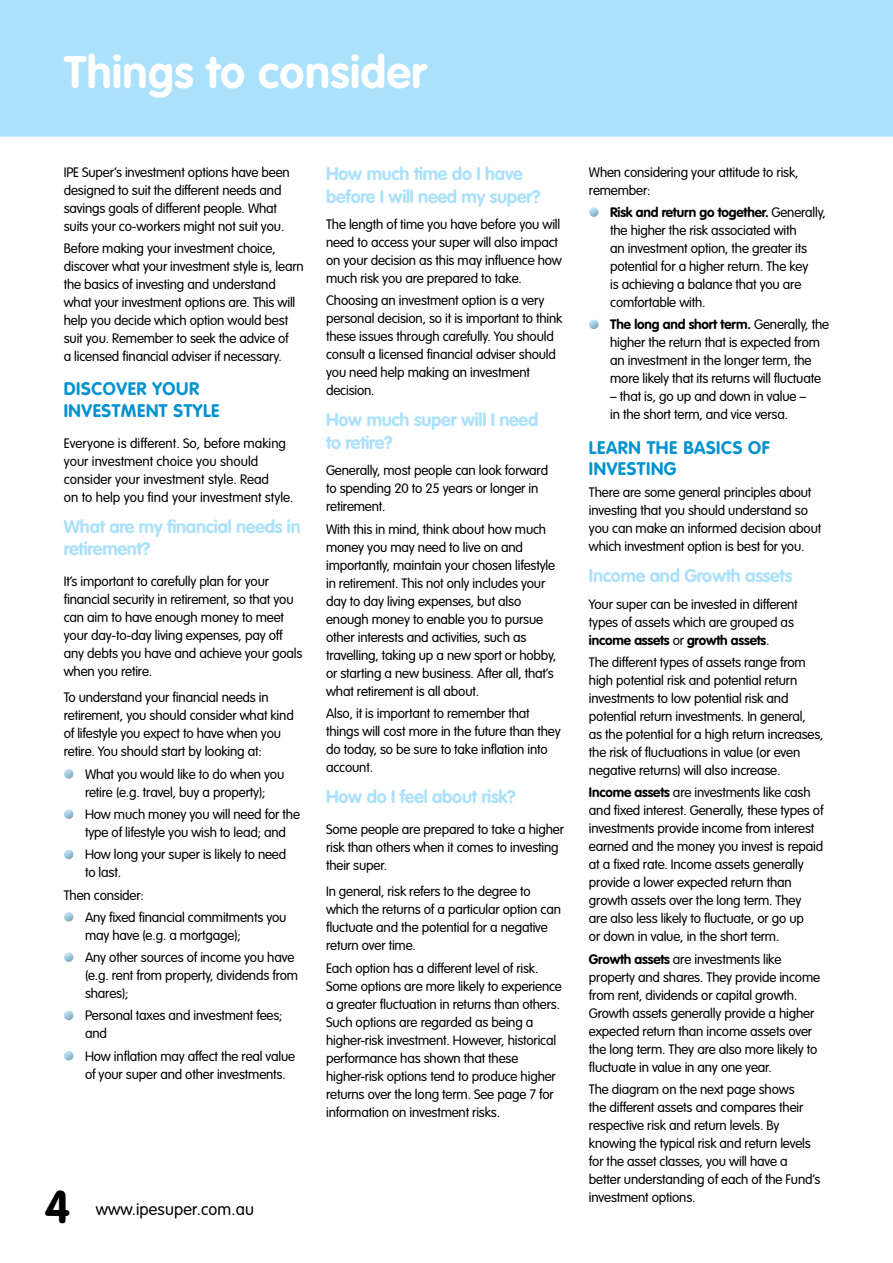
<style>
.page{position:relative;width:893px;height:1263px;background:#fff}
.page>*{position:absolute;margin:0;border:0;box-sizing:border-box;transform-origin:0 0}
.t1{font:700 45px "VAG Rounded";letter-spacing:.01em;color:#fff}
.t2{font:700 45px "VAG Rounded";color:#000}
.t3{font:700 18px/22.5px "VAG Rounded";letter-spacing:-.015em;color:#abe1fa}
.t4{font:700 18px/21.6px "VAG Rounded";letter-spacing:.03em;color:#0093d0}
.t5{font:300 16.5px "VAG Rounded";letter-spacing:.01em;color:#000}
.t6{font:300 13.5px/18px "VAG Rounded";letter-spacing:-.015em;color:#000}
.s1{font-weight:700}
</style>
<div class="page">
<div style="left:0;top:0;width:893px;height:137px;background:#abe1fa"></div>
<div style="left:63px;top:767px;width:12px;height:12px;background:#000;opacity:.75"></div>
<div style="left:63px;top:808px;width:12px;height:12px;background:#000;opacity:.75"></div>
<div style="left:63px;top:848px;width:12px;height:12px;background:#000;opacity:.75"></div>
<div style="left:63px;top:910px;width:12px;height:12px;background:#000;opacity:.75"></div>
<div style="left:63px;top:951px;width:12px;height:12px;background:#000;opacity:.75"></div>
<div style="left:63px;top:1009px;width:12px;height:12px;background:#000;opacity:.75"></div>
<div style="left:63px;top:1049px;width:12px;height:12px;background:#000;opacity:.75"></div>
<div style="left:589px;top:206px;width:12px;height:12px;background:#000;opacity:.75"></div>
<div style="left:589px;top:318px;width:12px;height:12px;background:#000;opacity:.75"></div>
<h1 class="t1" style="left:65px;top:46px;width:363px">Things to consider</h1>
<p class="t6" style="left:64px;top:163px;width:228px">IPE Super’s investment options have been designed to suit the different needs and savings goals of different people. What suits your co-workers might not suit you.</p>
<p class="t6" style="left:64px;top:239px;width:241px">Before making your investment choice, discover what your investment style is, learn the basics of investing and understand what your investment options are. This will help you decide which option would best suit you. Remember to seek the advice of<br>a licensed financial adviser if necessary.</p>
<h2 class="t4" style="left:64px;top:378px;width:157px">DISCOVER YOUR<br>INVESTMENT STYLE</h2>
<p class="t6" style="left:64px;top:434px;width:231px">Everyone is different. So, before making your investment choice you should consider your investment style. Read<br>on to help you find your investment style.</p>
<h2 class="t3" style="left:64px;top:515px;width:238px">What are my financial needs in retirement?</h2>
<p class="t6" style="left:64px;top:572px;width:240px">It’s important to carefully plan for your financial security in retirement, so that you can aim to have enough money to meet your day-to-day living expenses, pay off any debts you have and achieve your goals when you retire.</p>
<p class="t6" style="left:64px;top:689px;width:232px">To understand your financial needs in retirement, you should consider what kind of lifestyle you expect to have when you retire. You should start by looking at:</p>
<p class="t6" style="left:85px;top:765px;width:201px">What you would like to do when you retire (e.g. travel, buy a property);</p>
<p class="t6" style="left:85px;top:805px;width:216px">How much money you will need for the type of lifestyle you wish to lead; and</p>
<p class="t6" style="left:85px;top:845px;width:203px">How long your super is likely to need to last.</p>
<p class="t6" style="left:85px;top:884px;width:203px;line-height:22.2px;text-indent:-21px">Then consider:<br>Any fixed financial commitments you</p>
<p class="t6" style="left:85px;top:924px;width:211px;line-height:22.2px">may have (e.g. a mortgage);<br>Any other sources of income you have</p>
<p class="t6" style="left:85px;top:966px;width:215px">(e.g. rent from property, dividends from shares);</p>
<p class="t6" style="left:85px;top:1006px;width:199px">Personal taxes and investment fees; and</p>
<p class="t6" style="left:85px;top:1047px;width:212px">How inflation may affect the real value of your super and other investments.</p>
<h2 class="t3" style="left:326px;top:162px;width:216px">How much time do I have before I will need my super?</h2>
<p class="t6" style="left:326px;top:215px;width:237px">The length of time you have before you will need to access your super will also impact on your decision as this may influence how much risk you are prepared to take.</p>
<p class="t6" style="left:326px;top:292px;width:238px">Choosing an investment option is a very personal decision, so it is important to think these issues through carefully. You should consult a licensed financial adviser should you need help making an investment decision.</p>
<h2 class="t3" style="left:326px;top:409px;width:214px">How much super will I need to retire?</h2>
<p class="t6" style="left:326px;top:462px;width:224px">Generally, most people can look forward to spending 20 to 25 years or longer in retirement.</p>
<p class="t6" style="left:326px;top:520px;width:232px">With this in mind, think about how much money you may need to live on and importantly, maintain your chosen lifestyle in retirement. This not only includes your day to day living expenses, but also enough money to enable you to pursue other interests and activities, such as travelling, taking up a new sport or hobby, or starting a new business. After all, that’s what retirement is all about.</p>
<p class="t6" style="left:326px;top:704px;width:236px">Also, it is important to remember that things will cost more in the future than they do today, so be sure to take inflation into account.</p>
<h2 class="t3" style="left:326px;top:785px;width:191px">How do I feel about risk?</h2>
<p class="t6" style="left:326px;top:820px;width:239px">Some people are prepared to take a higher risk than others when it comes to investing their super.</p>
<p class="t6" style="left:326px;top:882px;width:236px">In general, risk refers to the degree to which the returns of a particular option can fluctuate and the potential for a negative return over time.</p>
<p class="t6" style="left:326px;top:959px;width:237px">Each option has a different level of risk.<br>Some options are more likely to experience a greater fluctuation in returns than others.<br>Such options are regarded as being a higher-risk investment. However, historical performance has shown that these higher-risk options tend to produce higher returns over the long term. See page 7 for information on investment risks.</p>
<h1 class="t2" style="left:45px;top:1180px;width:27px">4</h1>
<p class="t5" style="left:96px;top:1199px;width:160px">www.ipesuper.com.au</p>
<p class="t6" style="left:589px;top:163px;width:211px">When considering your attitude to risk, remember:</p>
<p class="t6" style="left:610px;top:203px;width:217px"><span class="s1">Risk and return go together.</span> Generally, the higher the risk associated with<br>an investment option, the greater its potential for a higher return. The key<br>is achieving a balance that you are comfortable with.</p>
<p class="t6" style="left:610px;top:315px;width:220px"><span class="s1">The long and short term.</span> Generally, the higher the return that is expected from an investment in the longer term, the more likely that its returns will fluctuate</p>
<p class="t6" style="left:610px;top:387px;width:198px">– that is, go up and down in value – in the short term, and vice versa.</p>
<h2 class="t4" style="left:589px;top:436px;width:182px">LEARN THE BASICS OF<br>INVESTING</h2>
<p class="t6" style="left:589px;top:484px;width:234px">There are some general principles about investing that you should understand so you can make an informed decision about which investment option is best for you.</p>
<h2 class="t3" style="left:589px;top:565px;width:205px">Income and Growth assets</h2>
<p class="t6" style="left:589px;top:595px;width:210px">Your super can be invested in different types of assets which are grouped as <span class="s1">income assets</span> or <span class="s1">growth assets</span>.</p>
<p class="t6" style="left:589px;top:653px;width:236px">The different types of assets range from high potential risk and potential return investments to low potential risk and potential return investments. In general,<br>as the potential for a high return increases, the risk of fluctuations in value (or even negative returns) will also increase.</p>
<p class="t6" style="left:589px;top:784px;width:236px"><span class="s1">Income assets</span> are investments like cash and fixed interest. Generally, these types of investments provide income from interest earned and the money you invest is repaid at a fixed rate. Income assets generally provide a lower expected return than growth assets over the long term. They<br>are also less likely to fluctuate, or go up<br>or down in value, in the short term.</p>
<p class="t6" style="left:589px;top:950px;width:233px"><span class="s1">Growth assets</span> are investments like property and shares. They provide income from rent, dividends or capital growth.<br>Growth assets generally provide a higher expected return than income assets over the long term. They are also more likely to fluctuate in value in any one year.</p>
<p class="t6" style="left:589px;top:1080px;width:233px">The diagram on the next page shows<br>the different assets and compares their respective risk and return levels. By knowing the typical risk and return levels for the asset classes, you will have a better understanding of each of the Fund’s investment options.</p>
</div>
